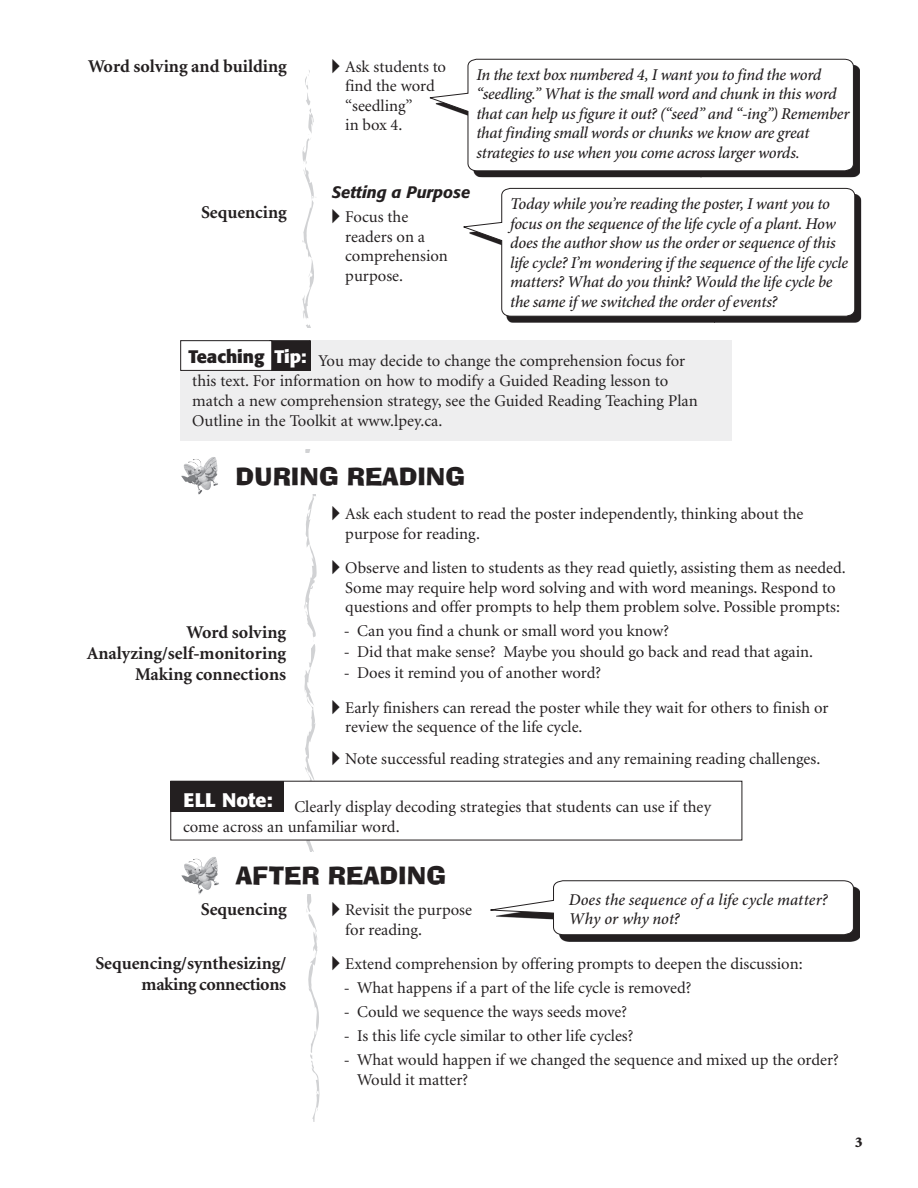
<style>
.page{position:relative;width:918px;height:1188px;background:#fff}
.page>*{position:absolute;margin:0;border:0;box-sizing:border-box;transform-origin:0 0}
.t1{font:24px "Ad Lib BT";color:#231f20}
.t2{font:700 19.5px "Formata";color:#fff}
.t3{font:700 18px/21px "Minion";color:#231f20;text-align:right}
.t4{font:700 18px "Formata";color:#231f20}
.t5{font:16.5px/19.5px "Minion";color:#231f20}
.t6{font:italic 500 16.5px/19.5px "Minion Pro";letter-spacing:-.02em;color:#231f20}
.t7{font:italic 500 16.5px/19.5px "Minion Pro";color:#231f20}
.t8{font:italic 500 16.5px "Formata";color:#231f20}
.t9{font:900 15px "Minion";color:#231f20}
.s1{font-family:"European Pi Three"}
.s2{color:#fff}
</style>
<div class="page">
<svg style="left:302px;top:70px;width:17px;height:1051px"></svg>
<div style="left:473px;top:65px;width:387px;height:112px;background:#231f20"></div>
<svg style="left:429px;top:58px;width:425px;height:114px"></svg>
<img style="left:506px;top:194px;width:355px;height:129px">
<svg style="left:463px;top:188px;width:393px;height:129px"></svg>
<div style="left:290px;top:328px;width:60px;height:120px;background:#fff"></div>
<div style="left:180px;top:340px;width:552px;height:101px;background:#eeeeef"></div>
<div style="left:270px;top:341px;width:40px;height:29px;background:#231f20"></div>
<div style="left:269px;top:340px;width:42px;height:31px;border:1px solid #231f20"></div>
<div style="left:181px;top:341px;width:91px;height:29px;background:#fff"></div>
<div style="left:180px;top:340px;width:92px;height:31px;border:1px solid #231f20"></div>
<div style="left:230px;top:454px;width:634px;height:40px;background:#fff"></div>
<img style="left:181px;top:457px;width:32px;height:31px">
<div style="left:171px;top:781px;width:571px;height:59px;background:#fff"></div>
<div style="left:171px;top:781px;width:113px;height:31px;background:#231f20"></div>
<div style="left:230px;top:852px;width:634px;height:42px;background:#fff"></div>
<img style="left:181px;top:857px;width:32px;height:31px">
<div style="left:559px;top:886px;width:301px;height:55px;background:#231f20"></div>
<svg style="left:490px;top:880px;width:364px;height:55px"></svg>
<p class="t3" style="left:88px;top:57px;width:200px">Word solving and building</p>
<p class="t5" style="left:345px;top:58px;width:102px;text-indent:-13px"><span class="s1">-</span> Ask students to find the word “seedling”<br>in box 4.</p>
<p class="t6" style="left:476px;top:66px;width:375px">In the text box numbered 4, I want you to find the word “seedling.” What is the small word and chunk in this word that can help us figure it out? (“seed” and “-ing”) Remember that finding small words or chunks we know are great strategies to use when you come across larger words.</p>
<p class="t8" style="left:332px;top:185px;width:140px">Setting a Purpose</p>
<p class="t5" style="left:345px;top:209px;width:104px;text-indent:-13px"><span class="s1">-</span> Focus the readers on a comprehension purpose.</p>
<p class="t3" style="left:201px;top:203px;width:87px">Sequencing</p>
<p class="t6" style="left:510px;top:195px;width:339px">Today while you’re reading the poster, I want you to focus on the sequence of the life cycle of a plant. How does the author show us the order or sequence of this life cycle? I’m wondering if the sequence of the life cycle matters? What do you think? Would the life cycle be the same if we switched the order of events?</p>
<p class="t4" style="left:189px;top:348px;width:120px">Teaching <span class="s2">Tip:</span></p>
<p class="t5" style="left:192px;top:352px;width:507px;text-indent:126px">You may decide to change the comprehension focus for this text. For information on how to modify a Guided Reading lesson to match a new comprehension strategy, see the Guided Reading Teaching Plan Outline in the Toolkit at www.lpey.ca.</p>
<h1 class="t1" style="left:236px;top:467px;width:231px">DURING READING</h1>
<p class="t3" style="left:87px;top:623px;width:201px">Word solving<br>Analyzing/self-monitoring<br>Making connections</p>
<p class="t5" style="left:345px;top:506px;width:460px;text-indent:-13px"><span class="s1">-</span> Ask each student to read the poster independently, thinking about the purpose for reading.</p>
<p class="t5" style="left:332px;top:560px;width:516px;text-align:center"><span class="s1">-</span> Observe and listen to students as they read quietly, assisting them as needed.<br>Some may require help word solving and with word meanings. Respond to questions and offer prompts to help them problem solve. Possible prompts:</p>
<p class="t5" style="left:344px;top:623px;width:327px">- Can you find a chunk or small word you know?</p>
<p class="t5" style="left:344px;top:644px;width:471px">- Did that make sense? Maybe you should go back and read that again.</p>
<p class="t5" style="left:344px;top:665px;width:259px">- Does it remind you of another word?</p>
<p class="t5" style="left:345px;top:699px;width:485px;text-indent:-13px"><span class="s1">-</span> Early finishers can reread the poster while they wait for others to finish or review the sequence of the life cycle.</p>
<p class="t5" style="left:332px;top:750px;width:490px"><span class="s1">-</span> Note successful reading strategies and any remaining reading challenges.</p>
<p class="t2" style="left:183px;top:791px;width:91px">ELL Note:</p>
<p class="t5" style="left:183px;top:798px;width:529px;text-indent:111px">Clearly display decoding strategies that students can use if they come across an unfamiliar word.</p>
<h1 class="t1" style="left:236px;top:866px;width:212px">AFTER READING</h1>
<p class="t3" style="left:201px;top:901px;width:87px">Sequencing</p>
<p class="t7" style="left:569px;top:891px;width:260px">Does the sequence of a life cycle matter?<br>Why or why not?</p>
<p class="t3" style="left:95px;top:954px;width:192px">Sequencing/synthesizing/ making connections</p>
<p class="t5" style="left:345px;top:902px;width:128px;text-indent:-13px"><span class="s1">-</span> Revisit the purpose for reading.</p>
<p class="t5" style="left:332px;top:956px;width:472px"><span class="s1">-</span> Extend comprehension by offering prompts to deepen the discussion:</p>
<p class="t5" style="left:344px;top:980px;width:349px">- What happens if a part of the life cycle is removed?</p>
<p class="t5" style="left:344px;top:1004px;width:285px">- Could we sequence the ways seeds move?</p>
<p class="t5" style="left:344px;top:1028px;width:291px">- Is this life cycle similar to other life cycles?</p>
<p class="t5" style="left:357px;top:1052px;width:483px;text-indent:-13px">- What would happen if we changed the sequence and mixed up the order?<br>Would it matter?</p>
<p class="t9" style="left:855px;top:1136px;width:9px">3</p>
</div>
